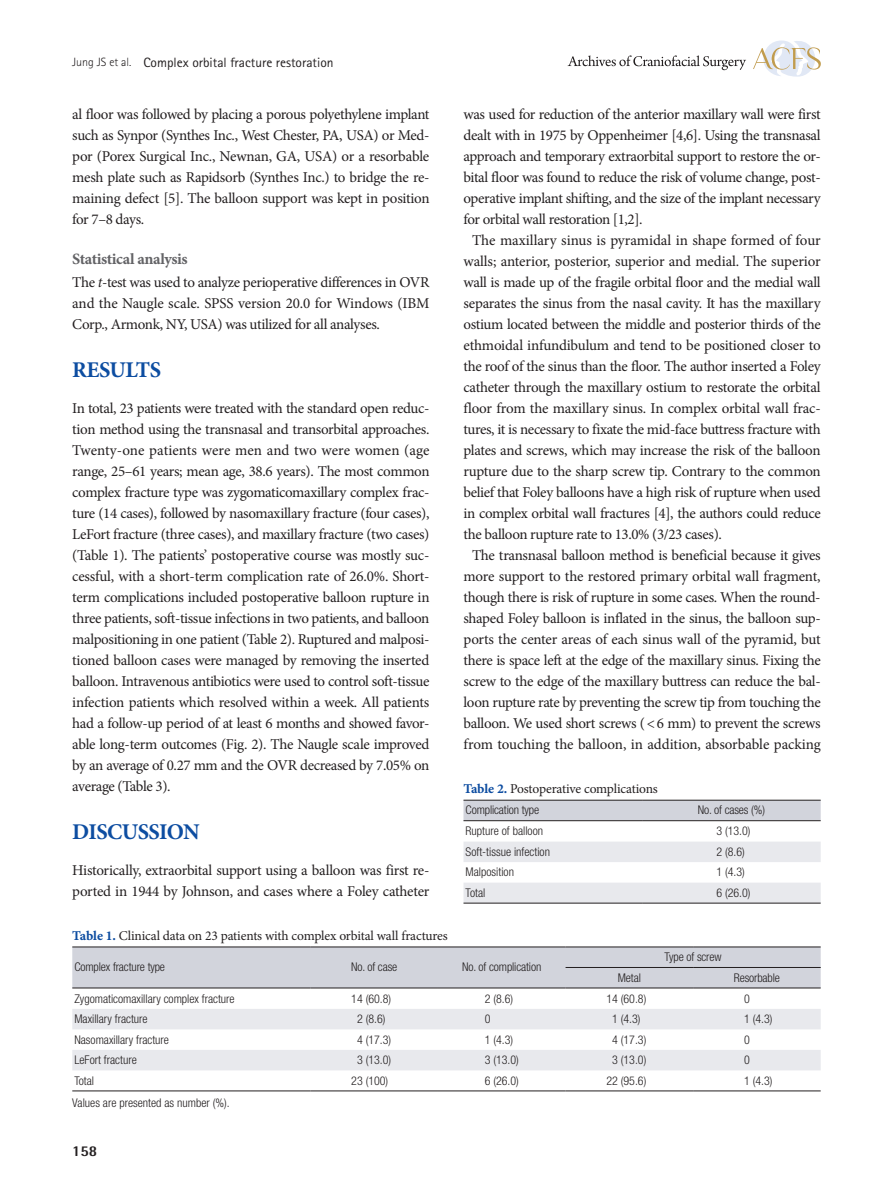
<style>
.page{position:relative;width:893px;height:1191px;background:#fff}
.page>*{position:absolute;margin:0;border:0;box-sizing:border-box;transform-origin:0 0}
.대제목{font:700 22.5px "Minion Pro";letter-spacing:-.025em;color:#0d4da1}
.중제목{font:15.75px "Minion Pro Bold Capt";letter-spacing:-.025em;color:#636366}
.본문{font:15px/21px "Minion Pro";letter-spacing:-.02em;color:#231f20;text-align:justify}
.본문_0{font:15px/21px "Minion Pro";letter-spacing:-.025em;color:#231f20;text-align:justify}
.t1{font:800 15px "Rotis Semi Sans Std";color:#231f20}
.표그림제목{font:13.5px "Minion Pro";letter-spacing:-.01em;color:#231f20}
.t2{font:13.5px "Rotis Sans Serif Std";color:#231f20}
.표본문{font:300 condensed 12px "Helvetica Neue LT Std";color:#231f20}
.표열제목{font:300 condensed 12px "Helvetica Neue LT Std";letter-spacing:-.01em;color:#231f20}
.s1{font-weight:300;font-size:12px}
.s2{font-style:italic}
.s3{font-family:"Minion Pro Bold Capt";color:#0d4da1}
</style>
<div class="page">
<svg style="left:753px;top:40px;width:68px;height:37px"></svg>
<svg style="left:568px;top:55px;width:178px;height:15px"></svg>
<div style="left:72px;top:947px;width:749px;height:40px;background:#d2d4dc"></div>
<svg style="left:72px;top:988px;width:749px;height:1px"></svg>
<svg style="left:72px;top:1009px;width:749px;height:61px;fill:#e8e9ed"></svg>
<hr style="left:72px;top:1090px;width:238px;height:1px;background:#231f20">
<hr style="left:310px;top:1090px;width:128px;height:1px;background:#231f20">
<hr style="left:438px;top:1090px;width:128px;height:1px;background:#231f20">
<hr style="left:566px;top:1090px;width:127px;height:1px;background:#231f20">
<hr style="left:693px;top:1090px;width:128px;height:1px;background:#231f20">
<hr style="left:566px;top:987px;width:127px;height:1px;background:#231f20">
<hr style="left:693px;top:987px;width:128px;height:1px;background:#231f20">
<hr style="left:72px;top:946px;width:238px;height:1px;background:#231f20">
<hr style="left:72px;top:987px;width:238px;height:1px;background:#231f20">
<hr style="left:310px;top:946px;width:128px;height:1px;background:#231f20">
<hr style="left:310px;top:987px;width:128px;height:1px;background:#231f20">
<hr style="left:438px;top:946px;width:128px;height:1px;background:#231f20">
<hr style="left:438px;top:987px;width:128px;height:1px;background:#231f20">
<hr style="left:566px;top:946px;width:127px;height:1px;background:#231f20">
<hr style="left:693px;top:946px;width:128px;height:1px;background:#231f20">
<hr style="left:566px;top:967px;width:127px;height:1px;background:#231f20">
<hr style="left:693px;top:967px;width:128px;height:1px;background:#231f20">
<svg style="left:463px;top:801px;width:358px;height:102px"></svg>
<hr style="left:463px;top:800px;width:179px;height:1px;background:#231f20">
<hr style="left:642px;top:800px;width:179px;height:1px;background:#231f20">
<hr style="left:463px;top:820px;width:179px;height:1px;background:#231f20">
<hr style="left:642px;top:820px;width:179px;height:1px;background:#231f20">
<hr style="left:463px;top:903px;width:179px;height:1px;background:#231f20">
<hr style="left:642px;top:903px;width:179px;height:1px;background:#231f20">
<p class="t2" style="left:72px;top:54px;width:263px"><span class="s1">Jung JS et al.</span> Complex orbital fracture restoration</p>
<p class="본문" style="left:72px;top:103px;width:359px">al floor was followed by placing a porous polyethylene implant such as Synpor (Synthes Inc., West Chester, PA, USA) or Med&shy;por (Porex Surgical Inc., Newnan, GA, USA) or a resorbable mesh plate such as Rapidsorb (Synthes Inc.) to bridge the re&shy;maining defect [5]. The balloon support was kept in position for 7–8 days.</p>
<p class="중제목" style="left:72px;top:248px;width:117px">Statistical analysis</p>
<p class="본문_0" style="left:72px;top:271px;width:359px">The <span class="s2">t</span>-test was used to analyze perioperative differences in OVR and the Naugle scale. SPSS version 20.0 for Windows (IBM Corp., Armonk, NY, USA) was utilized for all analyses.</p>
<p class="대제목" style="left:72px;top:354px;width:90px">RESULTS</p>
<p class="본문_0" style="left:72px;top:397px;width:359px">In total, 23 patients were treated with the standard open reduc&shy;tion method using the transnasal and transorbital approaches.<br>Twenty-one patients were men and two were women (age range, 25–61 years; mean age, 38.6 years). The most common complex fracture type was zygomaticomaxillary complex frac&shy;ture (14 cases), followed by nasomaxillary fracture (four cases), LeFort fracture (three cases), and maxillary fracture (two cases) (Table 1). The patients’ postoperative course was mostly suc&shy;cessful, with a short-term complication rate of 26.0%. Short&shy;term complications included postoperative balloon rupture in three patients, soft-tissue infections in two patients, and balloon malpositioning in one patient (Table 2). Ruptured and malposi&shy;tioned balloon cases were managed by removing the inserted balloon. Intravenous antibiotics were used to control soft-tissue infection patients which resolved within a week. All patients had a follow-up period of at least 6 months and showed favor&shy;able long-term outcomes (Fig. 2). The Naugle scale improved by an average of 0.27 mm and the OVR decreased by 7.05% on average (Table 3).</p>
<p class="대제목" style="left:72px;top:816px;width:129px">DISCUSSION</p>
<p class="본문_0" style="left:72px;top:859px;width:359px">Historically, extraorbital support using a balloon was first re&shy;ported in 1944 by Johnson, and cases where a Foley catheter</p>
<p class="본문_0" style="left:463px;top:103px;width:359px">was used for reduction of the anterior maxillary wall were first dealt with in 1975 by Oppenheimer [4,6]. Using the transnasal approach and temporary extraorbital support to restore the or&shy;bital floor was found to reduce the risk of volume change, post&shy;operative implant shifting, and the size of the implant necessary for orbital wall restoration [1,2].</p>
<p class="본문" style="left:463px;top:229px;width:359px;text-indent:9px">The maxillary sinus is pyramidal in shape formed of four walls; anterior, posterior, superior and medial. The superior wall is made up of the fragile orbital floor and the medial wall separates the sinus from the nasal cavity. It has the maxillary ostium located between the middle and posterior thirds of the ethmoidal infundibulum and tend to be positioned closer to the roof of the sinus than the floor. The author inserted a Foley catheter through the maxillary ostium to restorate the orbital floor from the maxillary sinus. In complex orbital wall frac&shy;tures, it is necessary to fixate the mid-face buttress fracture with plates and screws, which may increase the risk of the balloon rupture due to the sharp screw tip. Contrary to the common belief that Foley balloons have a high risk of rupture when used in complex orbital wall fractures [4], the authors could reduce the balloon rupture rate to 13.0% (3/23 cases).</p>
<p class="본문" style="left:463px;top:544px;width:359px;text-align:center">The transnasal balloon method is beneficial because it gives more support to the restored primary orbital wall fragment, though there is risk of rupture in some cases. When the round&shy;shaped Foley balloon is inflated in the sinus, the balloon sup&shy;ports the center areas of each sinus wall of the pyramid, but there is space left at the edge of the maxillary sinus. Fixing the screw to the edge of the maxillary buttress can reduce the bal&shy;loon rupture rate by preventing the screw tip from touching the balloon. We used short screws (&lt; 6 mm) to prevent the screws from touching the balloon, in addition, absorbable packing</p>
<p class="표그림제목" style="left:463px;top:780px;width:196px"><span class="s3">Table 2.</span> Postoperative complications</p>
<p class="표열제목" style="left:466px;top:803px;width:75px">Complication type</p>
<p class="표열제목" style="left:698px;top:803px;width:69px">No. of cases (%)</p>
<p class="표본문" style="left:466px;top:824px;width:79px">Rupture of balloon</p>
<p class="표본문" style="left:716px;top:824px;width:36px">3 (13.0)</p>
<p class="표본문" style="left:466px;top:844px;width:86px">Soft-tissue infection</p>
<p class="표본문" style="left:716px;top:844px;width:30px">2 (8.6)</p>
<p class="표본문" style="left:466px;top:865px;width:50px">Malposition</p>
<p class="표본문" style="left:716px;top:865px;width:30px">1 (4.3)</p>
<p class="표본문" style="left:466px;top:885px;width:21px">Total</p>
<p class="표본문" style="left:716px;top:885px;width:36px">6 (26.0)</p>
<p class="표그림제목" style="left:72px;top:926px;width:377px"><span class="s3">Table 1.</span> Clinical data on 23 patients with complex orbital wall fractures</p>
<p class="표열제목" style="left:74px;top:960px;width:92px">Complex fracture type</p>
<p class="표열제목" style="left:351px;top:960px;width:48px">No. of case</p>
<p class="표열제목" style="left:462px;top:960px;width:81px">No. of complication</p>
<p class="표열제목" style="left:665px;top:950px;width:58px">Type of screw</p>
<p class="표열제목" style="left:618px;top:970px;width:25px">Metal</p>
<p class="표열제목" style="left:734px;top:970px;width:48px">Resorbable</p>
<p class="표본문" style="left:74px;top:991px;width:162px">Zygomaticomaxillary complex fracture</p>
<p class="표본문" style="left:351px;top:991px;width:41px">14 (60.8)</p>
<p class="표본문" style="left:485px;top:991px;width:30px">2 (8.6)</p>
<p class="표본문" style="left:606px;top:991px;width:41px">14 (60.8)</p>
<p class="표본문" style="left:744px;top:991px;width:7px">0</p>
<p class="표본문" style="left:74px;top:1012px;width:75px">Maxillary fracture</p>
<p class="표본문" style="left:357px;top:1012px;width:30px">2 (8.6)</p>
<p class="표본문" style="left:485px;top:1012px;width:7px">0</p>
<p class="표본문" style="left:612px;top:1012px;width:30px">1 (4.3)</p>
<p class="표본문" style="left:744px;top:1012px;width:30px">1 (4.3)</p>
<p class="표본문" style="left:74px;top:1032px;width:96px">Nasomaxillary fracture</p>
<p class="표본문" style="left:357px;top:1032px;width:36px">4 (17.3)</p>
<p class="표본문" style="left:485px;top:1032px;width:30px">1 (4.3)</p>
<p class="표본문" style="left:612px;top:1032px;width:36px">4 (17.3)</p>
<p class="표본문" style="left:744px;top:1032px;width:7px">0</p>
<p class="표본문" style="left:74px;top:1053px;width:64px">LeFort fracture</p>
<p class="표본문" style="left:357px;top:1053px;width:36px">3 (13.0)</p>
<p class="표본문" style="left:485px;top:1053px;width:36px">3 (13.0)</p>
<p class="표본문" style="left:612px;top:1053px;width:36px">3 (13.0)</p>
<p class="표본문" style="left:744px;top:1053px;width:7px">0</p>
<p class="표본문" style="left:74px;top:1073px;width:21px">Total</p>
<p class="표본문" style="left:351px;top:1073px;width:39px">23 (100)</p>
<p class="표본문" style="left:485px;top:1073px;width:36px">6 (26.0)</p>
<p class="표본문" style="left:606px;top:1073px;width:41px">22 (95.6)</p>
<p class="표본문" style="left:744px;top:1073px;width:30px">1 (4.3)</p>
<p class="표본문" style="left:72px;top:1096px;width:159px">Values are presented as number (%).</p>
<p class="t1" style="left:72px;top:1141px;width:27px">158</p>
</div>
